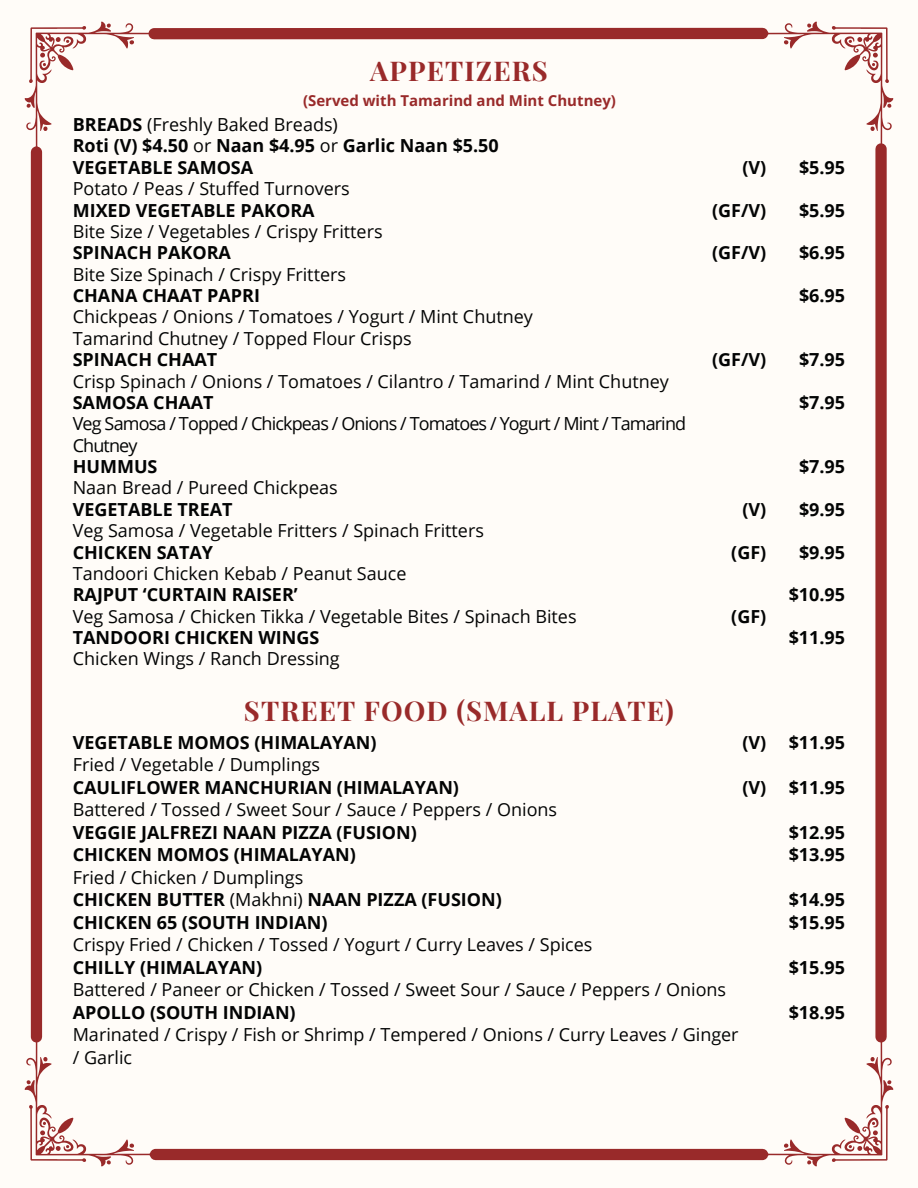
<style>
.page{position:relative;width:918px;height:1188px;background:#fffcf8}
.page>*{position:absolute;margin:0;border:0;box-sizing:border-box;transform-origin:0 0}
.t1{font:700 27.3px "Playfair Display";letter-spacing:.04em;color:#992a2a}
.t2{font:18px/21.3px "Open Sans";color:#030404}
.t3{font:700 18px/22.5px "Open Sans";color:#030404}
.t4{font:700 15px "Open Sans";color:#992a2a}
.s1{font-weight:700}
</style>
<div class="page">
<svg style="left:765px;top:22px;width:128px;height:127px"></svg>
<svg style="left:765px;top:1038px;width:128px;height:128px"></svg>
<svg style="left:25px;top:22px;width:128px;height:128px"></svg>
<svg style="left:25px;top:1038px;width:128px;height:128px"></svg>
<div style="left:154px;top:28px;width:609px;height:11px;background:#992a2a"></div>
<div style="left:31px;top:152px;width:11px;height:885px;background:#992a2a"></div>
<div style="left:875px;top:149px;width:12px;height:888px;background:#992a2a"></div>
<div style="left:156px;top:1149px;width:607px;height:11px;background:#992a2a"></div>
<h2 class="t1" style="left:370px;top:52px;width:179px">APPETIZERS</h2>
<h2 class="t4" style="left:303px;top:90px;width:314px">(Served with Tamarind and Mint Chutney)</h2>
<h2 class="t2" style="left:73px;top:113px;width:615px"><span class="s1">BREADS</span> (Freshly Baked Breads)<br><span class="s1">Roti (V) $4.50</span> or <span class="s1">Naan $4.95</span> or <span class="s1">Garlic Naan $5.50<br>VEGETABLE SAMOSA<br></span>Potato / Peas / Stuffed Turnovers<br><span class="s1">MIXED VEGETABLE PAKORA<br></span>Bite Size / Vegetables / Crispy Fritters<br><span class="s1">SPINACH PAKORA<br></span>Bite Size Spinach / Crispy Fritters<br><span class="s1">CHANA CHAAT PAPRI<br></span>Chickpeas / Onions / Tomatoes / Yogurt / Mint Chutney<br>Tamarind Chutney / Topped Flour Crisps<br><span class="s1">SPINACH CHAAT<br></span>Crisp Spinach / Onions / Tomatoes / Cilantro / Tamarind / Mint Chutney<br><span class="s1">SAMOSA CHAAT<br></span>Veg Samosa / Topped / Chickpeas / Onions / Tomatoes / Yogurt / Mint / Tamarind<br>Chutney<br><span class="s1">HUMMUS<br></span>Naan Bread / Pureed Chickpeas<br><span class="s1">VEGETABLE TREAT<br></span>Veg Samosa / Vegetable Fritters / Spinach Fritters<br><span class="s1">CHICKEN SATAY<br></span>Tandoori Chicken Kebab / Peanut Sauce<br><span class="s1">RAJPUT ‘CURTAIN RAISER’<br></span>Veg Samosa / Chicken Tikka / Vegetable Bites / Spinach Bites<br><span class="s1">TANDOORI CHICKEN WINGS</span></h2>
<h2 class="t2" style="left:73px;top:648px;width:269px">Chicken Wings / Ranch Dressing</h2>
<h3 class="t1" style="left:244px;top:692px;width:431px">STREET FOOD (SMALL PLATE)</h3>
<h3 class="t3" style="left:743px;top:156px;width:25px">(V)</h3>
<h3 class="t3" style="left:712px;top:198px;width:56px">(GF/V)</h3>
<h3 class="t3" style="left:712px;top:241px;width:56px">(GF/V)</h3>
<h3 class="t3" style="left:712px;top:348px;width:56px">(GF/V)</h3>
<h3 class="t3" style="left:743px;top:498px;width:25px">(V)</h3>
<h3 class="t3" style="left:731px;top:540px;width:37px">(GF)</h3>
<h3 class="t3" style="left:731px;top:604px;width:37px">(GF)</h3>
<p class="t2" style="left:73px;top:731px;width:655px;line-height:22.5px"><span class="s1">VEGETABLE MOMOS (HIMALAYAN)<br></span>Fried / Vegetable / Dumplings<br><span class="s1">CAULIFLOWER MANCHURIAN (HIMALAYAN)<br></span>Battered / Tossed / Sweet Sour / Sauce / Peppers / Onions<br><span class="s1">VEGGIE JALFREZI NAAN PIZZA (FUSION)<br>CHICKEN MOMOS (HIMALAYAN)<br></span>Fried / Chicken / Dumplings<br><span class="s1">CHICKEN BUTTER</span> (Makhni) <span class="s1">NAAN PIZZA (FUSION)<br>CHICKEN 65 (SOUTH INDIAN)<br></span>Crispy Fried / Chicken / Tossed / Yogurt / Curry Leaves / Spices<br><span class="s1">CHILLY (HIMALAYAN)<br></span>Battered / Paneer or Chicken / Tossed / Sweet Sour / Sauce / Peppers / Onions <span class="s1">APOLLO (SOUTH INDIAN)</span></p>
<p class="t2" style="left:73px;top:1023px;width:667px;line-height:22.5px">Marinated / Crispy / Fish or Shrimp / Tempered / Onions / Curry Leaves / Ginger / Garlic</p>
<h2 class="t3" style="left:743px;top:731px;width:25px">(V)</h2>
<h2 class="t3" style="left:743px;top:776px;width:25px">(V)</h2>
<h2 class="t3" style="left:799px;top:156px;width:48px">$5.95</h2>
<h1 class="t3" style="left:799px;top:198px;width:48px">$5.95</h1>
<h4 class="t3" style="left:799px;top:241px;width:48px">$6.95</h4>
<p class="t3" style="left:799px;top:284px;width:48px">$6.95</p>
<h2 class="t3" style="left:799px;top:348px;width:48px">$7.95</h2>
<h2 class="t3" style="left:799px;top:391px;width:48px">$7.95</h2>
<h3 class="t3" style="left:799px;top:455px;width:48px">$7.95</h3>
<h3 class="t3" style="left:799px;top:498px;width:48px">$9.95</h3>
<h3 class="t3" style="left:799px;top:540px;width:48px">$9.95</h3>
<h3 class="t3" style="left:789px;top:583px;width:58px">$10.95</h3>
<h3 class="t3" style="left:789px;top:626px;width:58px">$11.95</h3>
<p class="t3" style="left:789px;top:731px;width:58px">$11.95</p>
<p class="t3" style="left:789px;top:776px;width:58px">$11.95</p>
<p class="t3" style="left:789px;top:821px;width:58px">$12.95 $13.95</p>
<p class="t3" style="left:789px;top:888px;width:58px">$14.95 $15.95</p>
<h4 class="t3" style="left:789px;top:956px;width:58px">$15.95</h4>
<p class="t3" style="left:789px;top:1001px;width:58px">$18.95</p>
</div>
